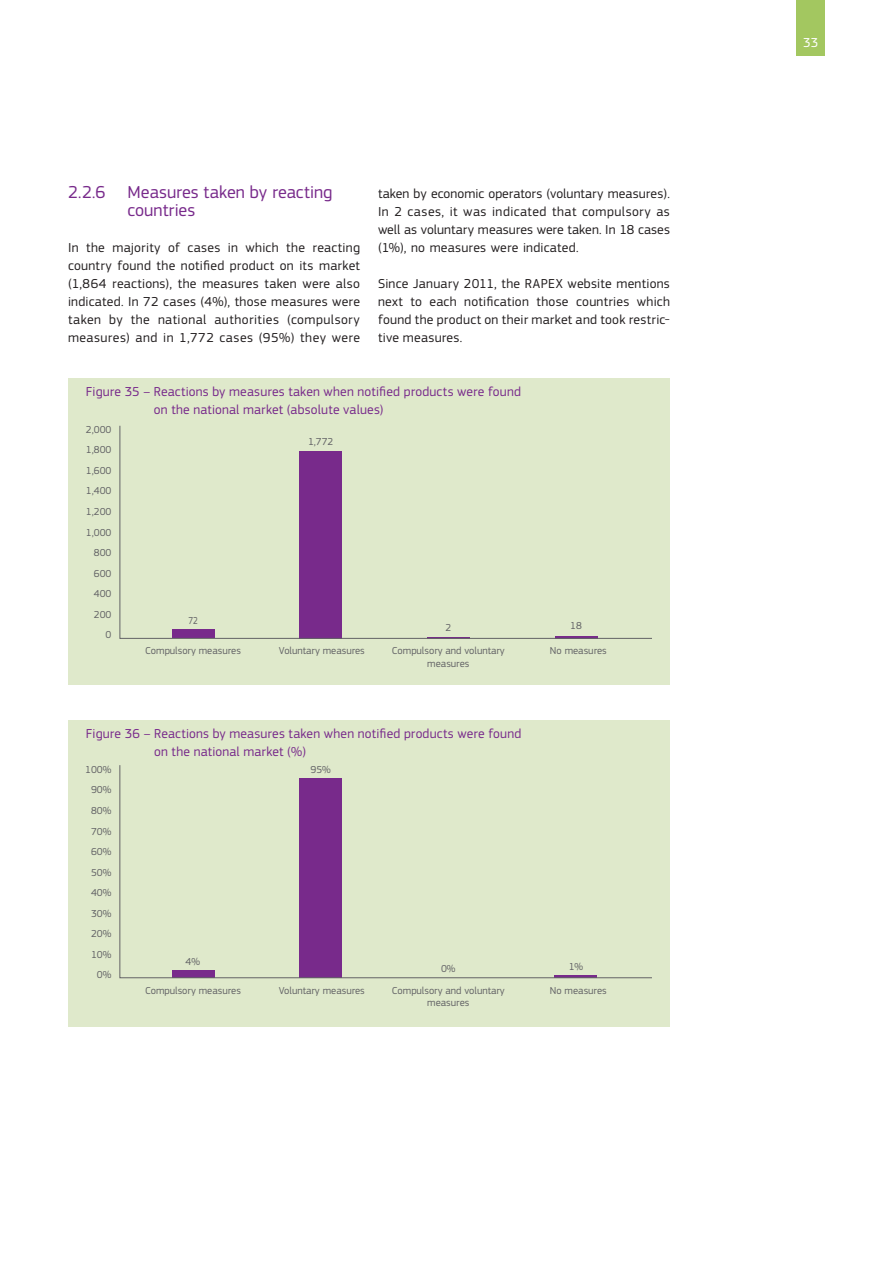
<style>
.page{position:relative;width:893px;height:1263px;background:#fff}
.page>*{position:absolute;margin:0;border:0;box-sizing:border-box;transform-origin:0 0}
.t1{font:18px/18px "PF Square Sans Pro";color:#782a8b}
.t2{font:13.5px/18px "PF Square Sans Pro";letter-spacing:.025em;color:#231f20;text-align:justify}
.t3{font:13.5px/18px "PF Square Sans Pro";letter-spacing:.015em;color:#782a8b}
.t4{font:13.5px "PF Square Sans Pro";color:#fff}
.t5{font:10.5px/20.5px "PF Square Sans Pro";color:#636366;text-align:right}
.t6{font:10.5px "PF Square Sans Pro";color:#636366;scale:.82 1}
</style>
<div class="page">
<div style="left:68px;top:720px;width:602px;height:306px;background:#dfe9cb"></div>
<div style="left:68px;top:378px;width:602px;height:306px;background:#dfe9cb"></div>
<svg style="left:119px;top:425px;width:533px;height:214px"></svg>
<svg style="left:119px;top:765px;width:533px;height:213px"></svg>
<div style="left:796px;top:0;width:29px;height:55px;background:#a3c760"></div>
<h1 class="t1" style="left:128px;top:184px;width:206px;text-indent:-60px">2.2.6 Measures taken by reacting countries</h1>
<p class="t2" style="left:68px;top:239px;width:293px">In the majority of cases in which the reacting country found the notified product on its market (1,864 reactions), the measures taken were also indicated. In 72 cases (4%), those measures were taken by the national authorities (compulsory measures) and in 1,772 cases (95%) they were</p>
<p class="t2" style="left:378px;top:185px;width:293px">taken by economic operators (voluntary measures).<br>In 2 cases, it was indicated that compulsory as well as voluntary measures were taken. In 18 cases (1%), no measures were indicated.</p>
<p class="t2" style="left:378px;top:275px;width:294px">Since January 2011, the RAPEX website mentions next to each notification those countries which found the product on their market and took restric&shy;tive measures.</p>
<p class="t3" style="left:154px;top:383px;width:369px;text-indent:-68px">Figure 35 – Reactions by measures taken when notified products were found on the national market (absolute values)</p>
<p class="t5" style="left:86px;top:420px;width:27px">2,000<br>1,800<br>1,600<br>1,400<br>1,200<br>1,000<br>800<br>600<br>400<br>200<br>0</p>
<p class="t6" style="left:188px;top:616px;width:13px">72</p>
<p class="t5" style="left:308px;top:432px;width:27px">1,772</p>
<p class="t5" style="left:445px;top:618px;width:7px">2</p>
<p class="t5" style="left:570px;top:616px;width:13px">18</p>
<p class="t5" style="left:145px;top:641px;width:97px">Compulsory measures</p>
<p class="t5" style="left:279px;top:641px;width:88px">Voluntary measures</p>
<p class="t5" style="left:392px;top:645px;width:114px;line-height:12.6px;text-align:center">Compulsory and voluntary measures</p>
<p class="t5" style="left:550px;top:641px;width:58px">No measures</p>
<p class="t3" style="left:154px;top:725px;width:369px;text-indent:-68px">Figure 36 – Reactions by measures taken when notified products were found on the national market (%)</p>
<p class="t5" style="left:85px;top:760px;width:28px">100%<br>90%<br>80%<br>70%<br>60%<br>50%<br>40%<br>30%<br>20%<br>10%<br>0%</p>
<p class="t5" style="left:310px;top:760px;width:22px">95%</p>
<p class="t5" style="left:186px;top:951px;width:16px">4%</p>
<p class="t5" style="left:441px;top:959px;width:16px">0%</p>
<p class="t5" style="left:569px;top:957px;width:16px">1%</p>
<p class="t5" style="left:145px;top:980px;width:97px">Compulsory measures</p>
<p class="t5" style="left:279px;top:980px;width:88px">Voluntary measures</p>
<p class="t5" style="left:392px;top:984px;width:114px;line-height:12.6px;text-align:center">Compulsory and voluntary measures</p>
<p class="t5" style="left:550px;top:980px;width:58px">No measures</p>
<p class="t4" style="left:803px;top:37px;width:17px">33</p>
</div>
